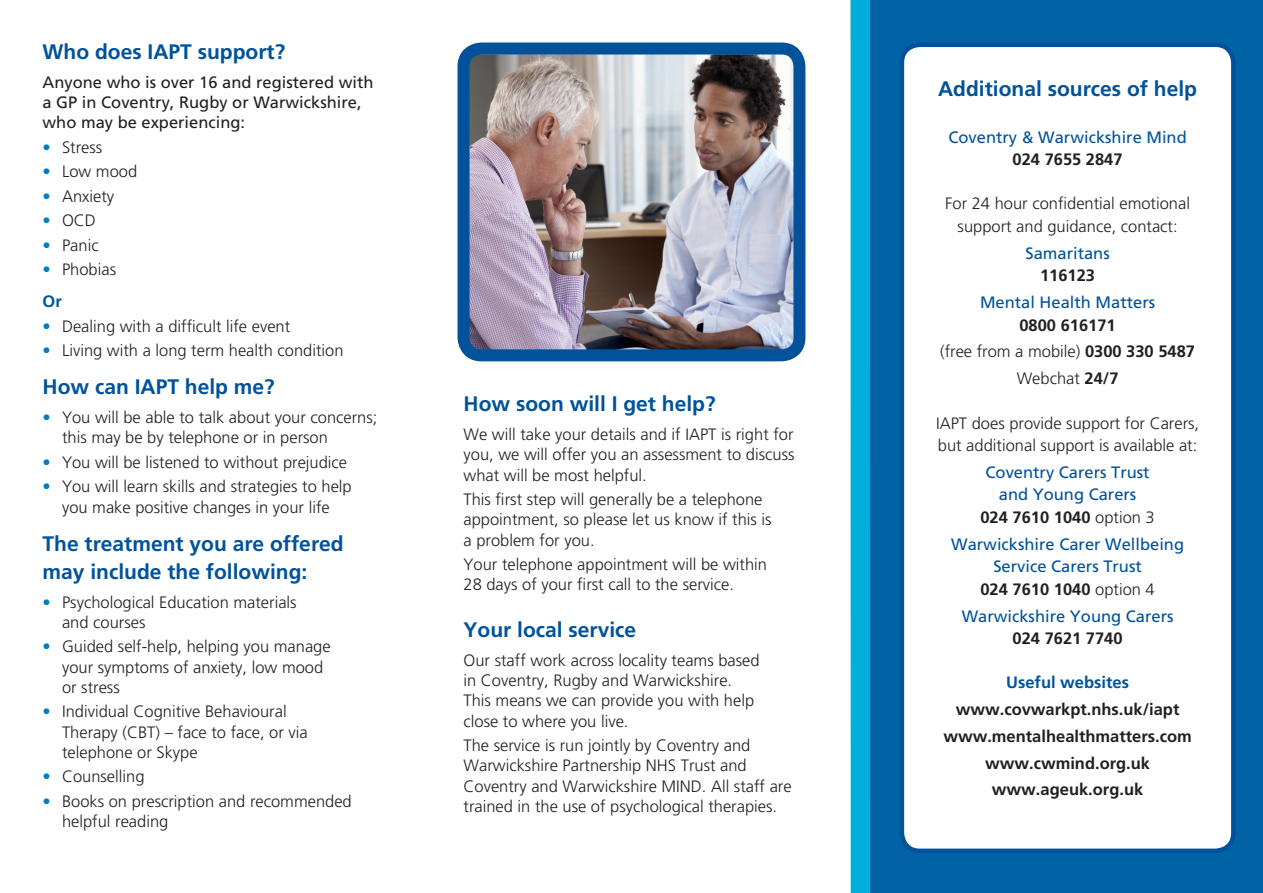
<style>
.page{position:relative;width:1263px;height:893px;background:#fff}
.page>*{position:absolute;margin:0;border:0;box-sizing:border-box;transform-origin:0 0}
.t1{font:700 21px "Frutiger";color:#01529a}
.t2{font:300 16.5px/20.2px "Frutiger";color:#231f20}
.t3{font:16.5px/22.5px "Frutiger";color:#01529a;text-align:center}
.t4{font:16.5px/20.2px "Frutiger";color:#231f20}
.t5{font:700 16.5px "Frutiger";color:#231f20}
.t6{font:700 16.5px "Frutiger";color:#01529a}
.s1{color:#007bc3}
.s2{font-weight:700;color:#231f20}
.s3{font-weight:700}
.s4{font-weight:300;color:#231f20}
</style>
<div class="page">
<div style="left:870px;top:0;width:393px;height:893px;background:#0162a6"></div>
<div style="left:850px;top:0;width:20px;height:893px;background:#00aedc"></div>
<img style="left:470px;top:56px;width:322px;height:292px">
<div style="left:457px;top:43px;width:348px;height:318px;border:12px solid #01529a;border-radius:18px"></div>
<div style="left:902px;top:45px;width:331px;height:806px;background:#fff;border-radius:18px"></div>
<div style="left:900px;top:43px;width:335px;height:810px;border:4px solid #01529a;border-radius:18px"></div>
<p class="t1" style="left:43px;top:39px;width:244px">Who does IAPT support?</p>
<p class="t4" style="left:43px;top:72px;width:332px">Anyone who is over 16 and registered with a GP in Coventry, Rugby or Warwickshire, who may be experiencing:</p>
<p class="t2" style="left:43px;top:137px;width:61px"><span class="s1">•</span> Stress</p>
<p class="t2" style="left:43px;top:161px;width:96px"><span class="s1">•</span> Low mood</p>
<p class="t2" style="left:43px;top:186px;width:73px"><span class="s1">•</span> Anxiety</p>
<p class="t2" style="left:43px;top:210px;width:55px"><span class="s1">•</span> OCD</p>
<p class="t2" style="left:43px;top:235px;width:58px"><span class="s1">•</span> Panic</p>
<p class="t2" style="left:43px;top:259px;width:75px"><span class="s1">•</span> Phobias</p>
<p class="t6" style="left:43px;top:292px;width:21px">Or</p>
<p class="t2" style="left:43px;top:316px;width:249px"><span class="s1">•</span> Dealing with a difficult life event</p>
<p class="t2" style="left:43px;top:340px;width:302px"><span class="s1">•</span> Living with a long term health condition</p>
<p class="t1" style="left:43px;top:375px;width:234px">How can IAPT help me?</p>
<p class="t2" style="left:62px;top:407px;width:317px;text-indent:-20px"><span class="s1">•</span> You will be able to talk about your concerns; this may be by telephone or in person</p>
<p class="t2" style="left:43px;top:452px;width:306px"><span class="s1">•</span> You will be listened to without prejudice</p>
<p class="t2" style="left:43px;top:477px;width:311px;text-align:center"><span class="s1">•</span> You will learn skills and strategies to help you make positive changes in your life</p>
<p class="t1" style="left:43px;top:531px;width:303px">The treatment you are offered</p>
<p class="t1" style="left:43px;top:559px;width:266px">may include the following:</p>
<p class="t2" style="left:62px;top:592px;width:236px;text-indent:-20px"><span class="s1">•</span> Psychological Education materials and courses</p>
<p class="t2" style="left:62px;top:637px;width:270px;text-indent:-20px"><span class="s1">•</span> Guided self-help, helping you manage your symptoms of anxiety, low mood or stress</p>
<p class="t2" style="left:62px;top:702px;width:247px;text-indent:-20px"><span class="s1">•</span> Individual Cognitive Behavioural<br>Therapy (CBT) – face to face, or via telephone or Skype</p>
<p class="t2" style="left:43px;top:767px;width:104px"><span class="s1">•</span> Counselling</p>
<p class="t2" style="left:62px;top:791px;width:291px;text-indent:-20px"><span class="s1">•</span> Books on prescription and recommended helpful reading</p>
<p class="t1" style="left:463px;top:392px;width:254px">How soon will I get help?</p>
<p class="t2" style="left:463px;top:424px;width:332px;text-align:justify">We will take your details and if IAPT is right for you, we will offer you an assessment to discuss what will be most helpful.</p>
<p class="t2" style="left:463px;top:489px;width:310px">This first step will generally be a telephone appointment, so please let us know if this is a problem for you.</p>
<p class="t2" style="left:463px;top:554px;width:305px">Your telephone appointment will be within<br>28 days of your first call to the service.</p>
<p class="t1" style="left:463px;top:618px;width:174px">Your local service</p>
<p class="t2" style="left:463px;top:650px;width:298px">Our staff work across locality teams based in Coventry, Rugby and Warwickshire.<br>This means we can provide you with help close to where you live.</p>
<p class="t2" style="left:463px;top:735px;width:330px">The service is run jointly by Coventry and Warwickshire Partnership NHS Trust and Coventry and Warwickshire MIND. All staff are trained in the use of psychological therapies.</p>
<p class="t1" style="left:938px;top:76px;width:261px">Additional sources of help</p>
<p class="t3" style="left:948px;top:125px;width:240px">Coventry &amp; Warwickshire Mind<br><span class="s2">024 7655 2847</span></p>
<p class="t2" style="left:945px;top:192px;width:246px;line-height:22.5px;text-align:center">For 24 hour confidential emotional support and guidance, contact:</p>
<p class="t3" style="left:1025px;top:242px;width:86px">Samaritans<br><span class="s2">116123</span></p>
<p class="t3" style="left:980px;top:291px;width:177px">Mental Health Matters<br><span class="s2">0800 616171</span></p>
<p class="t2" style="left:940px;top:342px;width:256px">(free from a mobile) <span class="s3">0300 330 5487</span></p>
<p class="t2" style="left:1017px;top:368px;width:103px">Webchat <span class="s3">24/7</span></p>
<p class="t2" style="left:936px;top:412px;width:265px;line-height:22.5px">IAPT does provide support for Carers, but additional support is available at:</p>
<p class="t3" style="left:980px;top:461px;width:176px">Coventry Carers Trust and Young Carers<br><span class="s2">024 7610 1040</span> <span class="s4">option 3</span></p>
<p class="t3" style="left:951px;top:533px;width:234px">Warwickshire Carer Wellbeing<br>Service Carers Trust<br><span class="s2">024 7610 1040</span> <span class="s4">option 4</span></p>
<p class="t3" style="left:962px;top:604px;width:213px">Warwickshire Young Carers<br><span class="s2">024 7621 7740</span></p>
<p class="t6" style="left:1006px;top:673px;width:124px">Useful websites</p>
<p class="t5" style="left:956px;top:700px;width:225px">www.covwarkpt.nhs.uk/iapt</p>
<p class="t5" style="left:943px;top:726px;width:250px">www.mentalhealthmatters.com</p>
<p class="t5" style="left:985px;top:753px;width:167px">www.cwmind.org.uk</p>
<p class="t5" style="left:992px;top:780px;width:153px">www.ageuk.org.uk</p>
</div>
